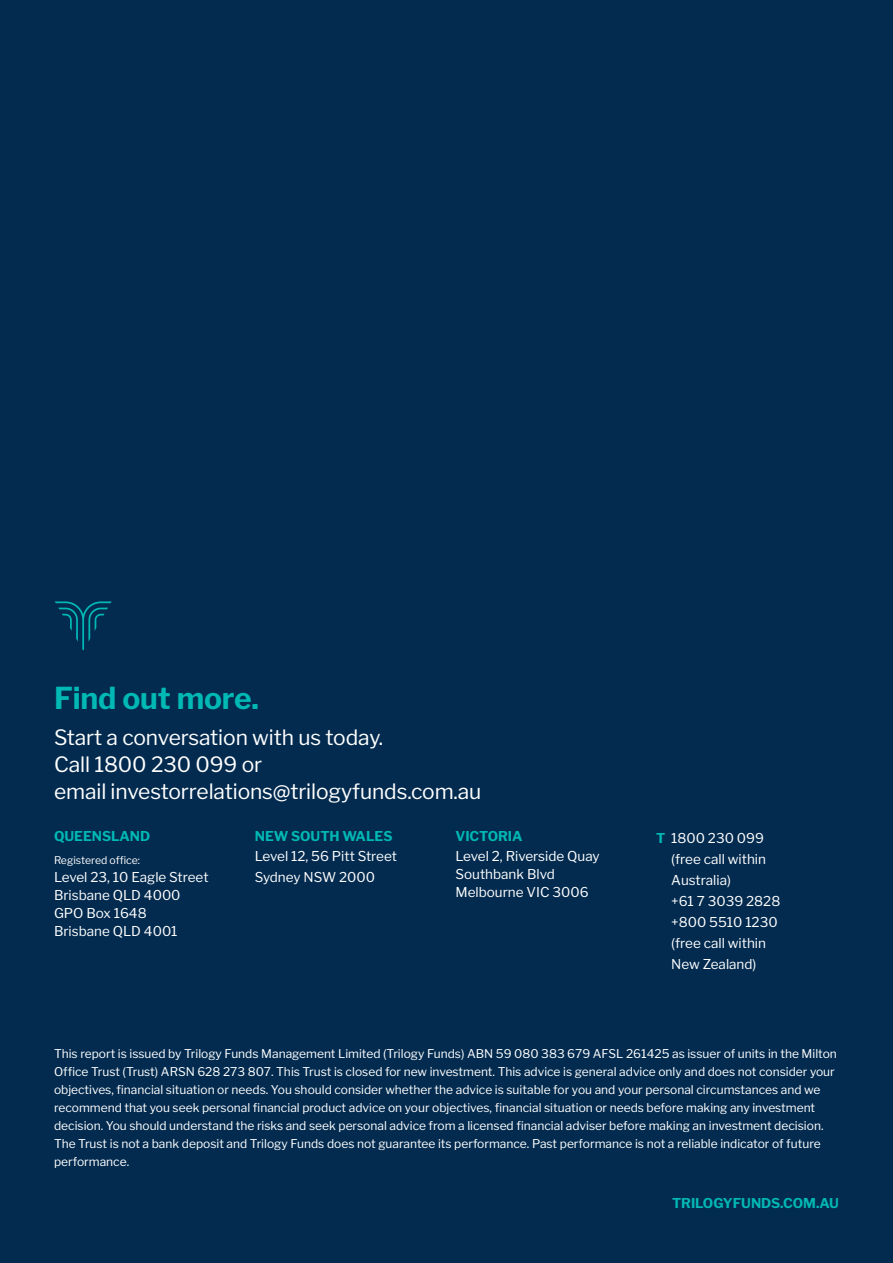
<style>
.page{position:relative;width:893px;height:1263px;background:#032b4f}
.page>*{position:absolute;margin:0;border:0;box-sizing:border-box;transform-origin:0 0}
.t1{font:700 30px "Libre Franklin";letter-spacing:-.005em;color:#00b8b4}
.t2{font:21px/27px "Libre Franklin";letter-spacing:-.005em;color:#fff}
.t3{font:13.5px/21px "Libre Franklin";color:#fff}
.t4{font:700 13.5px "Libre Franklin";color:#00b8b4}
.t5{font:12px/18px "Libre Franklin";color:#fff}
.t6{font:10.5px "Libre Franklin";letter-spacing:-.005em;color:#fff}
.s1{font-weight:700;color:#00b8b4}
</style>
<div class="page">
<svg style="left:55px;top:601px;width:57px;height:50px"></svg>
<h1 class="t1" style="left:54px;top:675px;width:207px">Find out more.</h1>
<h2 class="t2" style="left:54px;top:721px;width:429px">Start a conversation with us today.<br>Call 1800 230 099 or<br>email investorrelations@trilogyfunds.com.au</h2>
<p class="t4" style="left:54px;top:826px;width:98px">QUEENSLAND</p>
<p class="t6" style="left:54px;top:852px;width:88px">Registered office:</p>
<p class="t3" style="left:54px;top:867px;width:156px;line-height:18px">Level 23, 10 Eagle Street<br>Brisbane QLD 4000<br>GPO Box 1648<br>Brisbane QLD 4001</p>
<p class="t4" style="left:255px;top:826px;width:139px">NEW SOUTH WALES</p>
<p class="t3" style="left:255px;top:844px;width:144px">Level 12, 56 Pitt Street<br>Sydney NSW 2000</p>
<p class="t4" style="left:455px;top:826px;width:69px">VICTORIA</p>
<p class="t3" style="left:455px;top:846px;width:146px;line-height:18px">Level 2, Riverside Quay<br>Southbank Blvd<br>Melbourne VIC 3006</p>
<p class="t3" style="left:671px;top:826px;width:111px;text-indent:-15px"><span class="s1">T</span> 1800 230 099 (free call within<br>Australia)<br>+61 7 3039 2828 +800 5510 1230 (free call within<br>New Zealand)</p>
<p class="t5" style="left:54px;top:1044px;width:784px">This report is issued by Trilogy Funds Management Limited (Trilogy Funds) ABN 59 080 383 679 AFSL 261425 as issuer of units in the Milton Office Trust (Trust) ARSN 628 273 807. This Trust is closed for new investment. This advice is general advice only and does not consider your objectives, financial situation or needs. You should consider whether the advice is suitable for you and your personal circumstances and we recommend that you seek personal financial product advice on your objectives, financial situation or needs before making any investment decision. You should understand the risks and seek personal advice from a licensed financial adviser before making an investment decision.<br>The Trust is not a bank deposit and Trilogy Funds does not guarantee its performance. Past performance is not a reliable indicator of future performance.</p>
<p class="t4" style="left:672px;top:1192px;width:168px">TRILOGYFUNDS.COM.AU</p>
</div>
